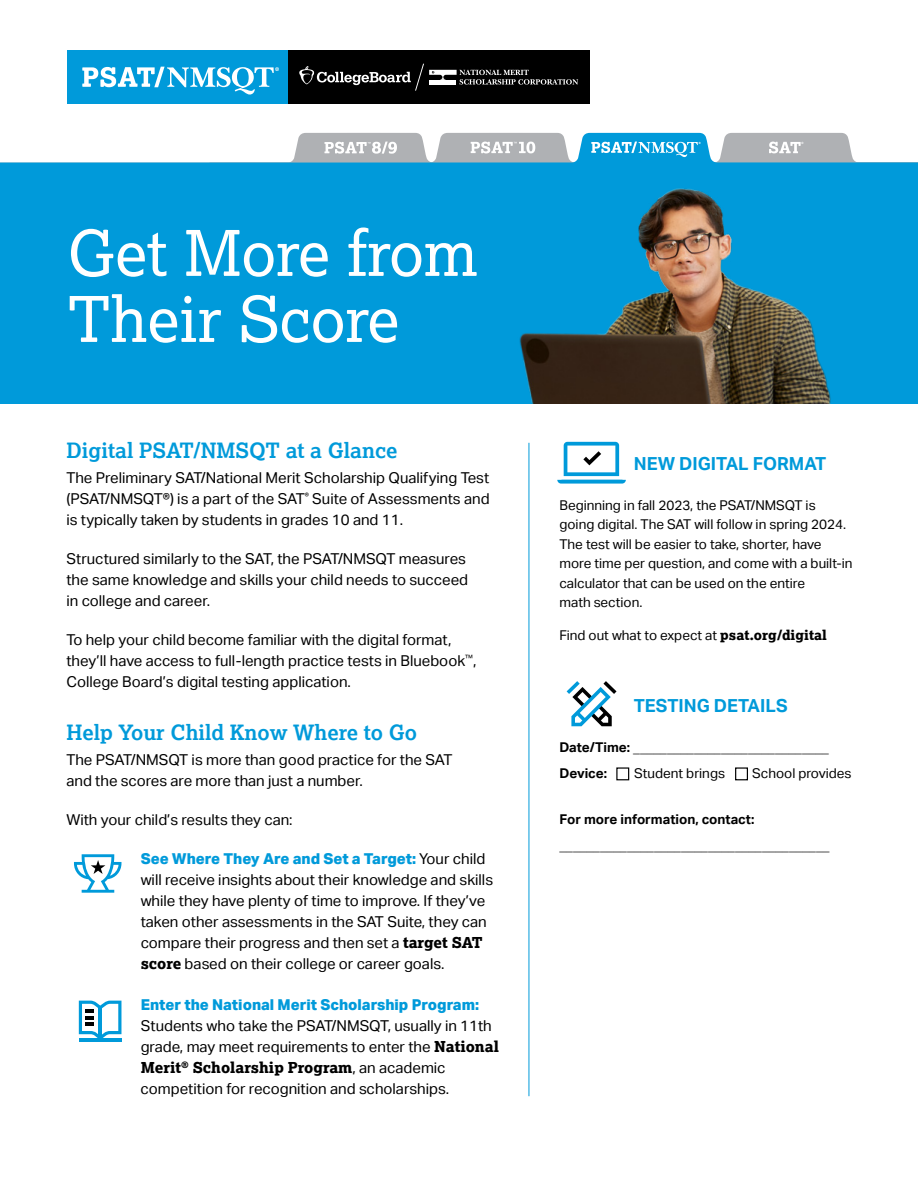
<style>
.page{position:relative;width:918px;height:1188px;background:#fff}
.page>*{position:absolute;margin:0;border:0;box-sizing:border-box;transform-origin:0 0}
.t1{font:63px/66px "Lexia";color:#fff}
.t2{font:700 21px "Lexia";color:#009ada}
.t3{font:700 18px "Aktiv Grotesk";color:#009ada}
.t4{font:15px/21px "Aktiv Grotesk";color:#000}
.t5{font:800 15px "Aktiv Grotesk";color:#009ada}
.t6{font:800 15px "Lexia";color:#000}
.t7{font:13.5px/19.5px "Aktiv Grotesk";color:#000}
.t8{font:700 13.5px "Aktiv Grotesk";color:#000}
.s1{font-weight:800;color:#009ada}
.s2{font-family:"Lexia";font-weight:800}
.s3{font-family:"Aktiv Grotesk";font-weight:400}
.s4{font-weight:700}
</style>
<div class="page">
<hr style="left:529px;top:443px;width:1px;height:653px;background:#009ada">
<svg style="left:557px;top:442px;width:69px;height:42px"></svg>
<div style="left:616px;top:767px;width:13px;height:13px;border:1px solid #000"></div>
<div style="left:735px;top:767px;width:13px;height:13px;border:1px solid #000"></div>
<svg style="left:567px;top:681px;width:50px;height:45px"></svg>
<div style="left:288px;top:50px;width:302px;height:54px;background:#000"></div>
<div style="left:68px;top:50px;width:220px;height:54px;background:#009ada"></div>
<svg style="left:82px;top:67px;width:197px;height:28px"></svg>
<svg style="left:299px;top:64px;width:279px;height:27px"></svg>
<svg style="left:0;top:133px;width:918px;height:32px"></svg>
<svg style="left:74px;top:854px;width:47px;height:39px"></svg>
<hr style="left:79px;top:1038px;width:42px;height:4px;background:#009ada">
<svg style="left:79px;top:1001px;width:42px;height:37px"></svg>
<div style="left:0;top:165px;width:918px;height:239px;background:#009ada"></div>
<img style="left:519px;top:188px;width:312px;height:216px">
<h1 class="t1" style="left:67px;top:218px;width:412px">Get More from<br>Their Score</h1>
<h2 class="t2" style="left:66px;top:437px;width:333px">Digital PSAT/NMSQT at a Glance</h2>
<p class="t4" style="left:66px;top:467px;width:425px;text-align:justify">The Preliminary SAT/National Merit Scholarship Qualifying Test (PSAT/NMSQT®) is a part of the SAT<sup>®</sup> Suite of Assessments and is typically taken by students in grades 10 and 11.</p>
<p class="t4" style="left:66px;top:548px;width:403px">Structured similarly to the SAT, the PSAT/NMSQT measures the same knowledge and skills your child needs to succeed in college and career.</p>
<p class="t4" style="left:66px;top:629px;width:412px">To help your child become familiar with the digital format, they’ll have access to full-length practice tests in Bluebook<sup>™</sup>,<br>College Board’s digital testing application.</p>
<h2 class="t2" style="left:66px;top:719px;width:352px">Help Your Child Know Where to Go</h2>
<p class="t4" style="left:66px;top:749px;width:388px">The PSAT/NMSQT is more than good practice for the SAT and the scores are more than just a number.</p>
<p class="t4" style="left:66px;top:809px;width:228px">With your child’s results they can:</p>
<p class="t4" style="left:141px;top:848px;width:354px"><span class="s1">See Where They Are and Set a Target:</span> Your child will receive insights about their knowledge and skills while they have plenty of time to improve. If they’ve taken other assessments in the SAT Suite, they can compare their progress and then set a <span class="s2">target SAT score</span> based on their college or career goals.</p>
<p class="t5" style="left:141px;top:996px;width:340px">Enter the National Merit Scholarship Program:</p>
<p class="t4" style="left:141px;top:1016px;width:360px">Students who take the PSAT/NMSQT, usually in 11th grade, may meet requirements to enter the <span class="s2">National</span></p>
<p class="t6" style="left:141px;top:1058px;width:307px">Merit<sup>®</sup> Scholarship Program<span class="s3">, an academic</span></p>
<p class="t4" style="left:141px;top:1079px;width:310px">competition for recognition and scholarships.</p>
<p class="t3" style="left:634px;top:454px;width:194px">NEW DIGITAL FORMAT</p>
<p class="t7" style="left:560px;top:496px;width:295px">Beginning in fall 2023, the PSAT/NMSQT is going digital. The SAT will follow in spring 2024.<br>The test will be easier to take, shorter, have more time per question, and come with a built-in calculator that can be used on the entire<br>math section.</p>
<p class="t7" style="left:560px;top:626px;width:269px">Find out what to expect at <span class="s2">psat.org/digital</span></p>
<p class="t3" style="left:634px;top:696px;width:155px">TESTING DETAILS</p>
<p class="t7" style="left:560px;top:734px;width:271px;line-height:26.2px"><span class="s4">Date/Time:</span> _____________________________<br><span class="s4">Device:</span></p>
<p class="t7" style="left:634px;top:764px;width:93px">Student brings</p>
<p class="t7" style="left:752px;top:764px;width:101px">School provides</p>
<p class="t8" style="left:560px;top:812px;width:196px">For more information, contact:</p>
<p class="t7" style="left:560px;top:836px;width:271px">________________________________________</p>
</div>
